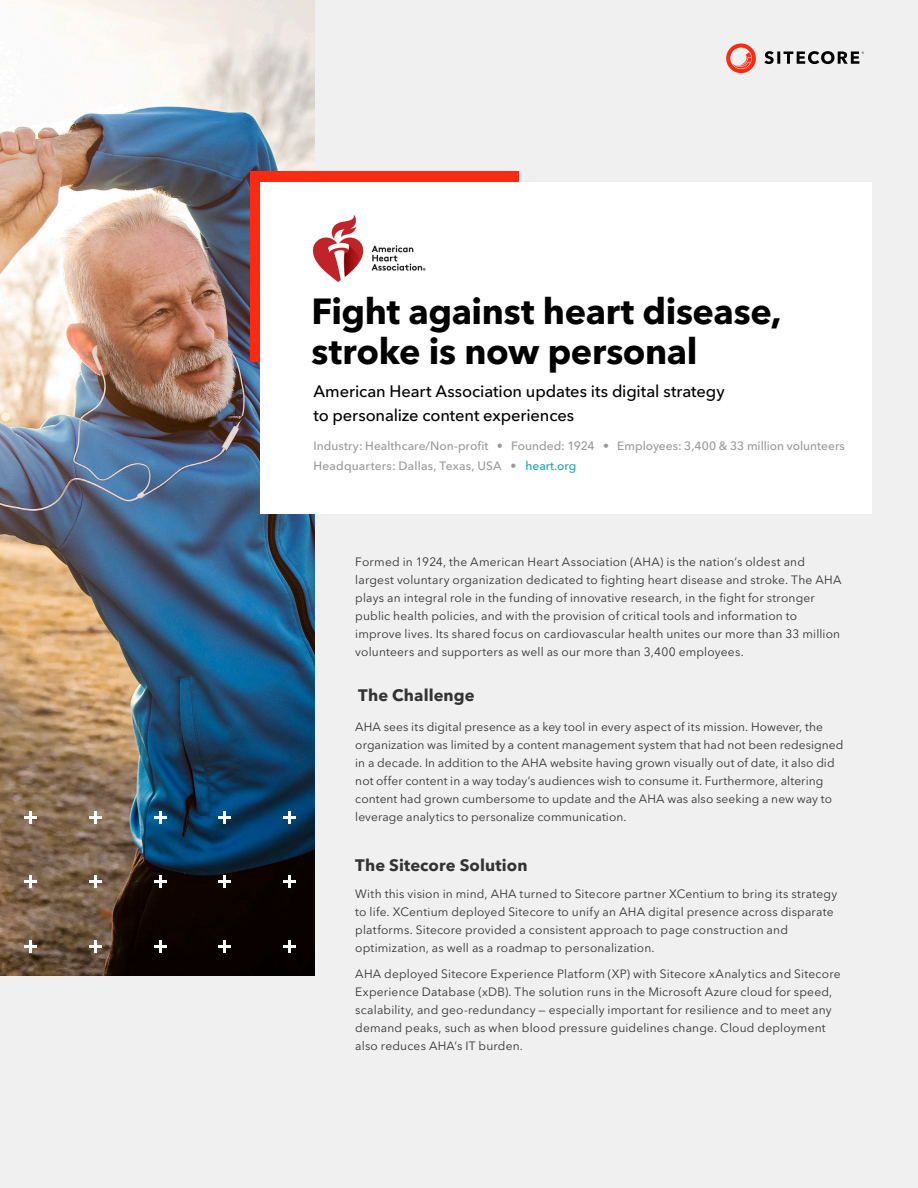
<style>
.page{position:relative;width:918px;height:1188px;background:#f0f0f0}
.page>*{position:absolute;margin:0;border:0;box-sizing:border-box;transform-origin:0 0}
.t1{font:700 36px/40.5px "Avenir Next LT Pro";letter-spacing:-.01em;color:#000}
.t2{font:500 16.5px/24px "Avenir Next LT Pro";letter-spacing:-.01em;color:#000}
.Body{font:700 16.5px "Avenir Next LT Pro";letter-spacing:.005em;color:#333}
.Body-2{font:12px/18px "Avenir Next LT Pro";letter-spacing:.015em;color:#333}
.Title_Stats{font:500 12px/20.2px "Avenir Next LT Pro";color:#999}
.s1{color:#1ca6a3}
</style>
<div class="page">
<img style="left:0;top:0;width:315px;height:976px">
<svg style="left:24px;top:811px;width:12px;height:12px"></svg>
<svg style="left:89px;top:811px;width:12px;height:12px"></svg>
<svg style="left:154px;top:811px;width:12px;height:12px"></svg>
<svg style="left:219px;top:811px;width:12px;height:12px"></svg>
<svg style="left:24px;top:875px;width:12px;height:12px"></svg>
<svg style="left:89px;top:875px;width:12px;height:12px"></svg>
<svg style="left:154px;top:875px;width:12px;height:12px"></svg>
<svg style="left:219px;top:875px;width:12px;height:12px"></svg>
<svg style="left:24px;top:940px;width:12px;height:12px"></svg>
<svg style="left:89px;top:940px;width:12px;height:12px"></svg>
<svg style="left:154px;top:940px;width:12px;height:12px"></svg>
<svg style="left:219px;top:940px;width:12px;height:12px"></svg>
<svg style="left:284px;top:811px;width:12px;height:12px"></svg>
<svg style="left:284px;top:875px;width:12px;height:12px"></svg>
<svg style="left:284px;top:940px;width:12px;height:12px"></svg>
<svg style="left:726px;top:44px;width:30px;height:29px"></svg>
<svg style="left:764px;top:51px;width:100px;height:13px"></svg>
<div style="left:250px;top:172px;width:268px;height:190px;background:#fe2911"></div>
<div style="left:261px;top:182px;width:611px;height:332px;background:#fff"></div>
<img style="left:312px;top:215px;width:114px;height:67px">
<p class="t1" style="left:311px;top:291px;width:472px">Fight against heart disease, stroke is now personal</p>
<p class="t2" style="left:314px;top:379px;width:413px">American Heart Association updates its digital strategy to personalize content experiences</p>
<p class="Title_Stats" style="left:314px;top:436px;width:533px">Industry: Healthcare/Non-profit • Founded: 1924 • Employees: 3,400 &amp; 33 million volunteers<br>Headquarters: Dallas, Texas, USA • <span class="s1">heart.org</span></p>
<p class="Body-2" style="left:355px;top:553px;width:488px">Formed in 1924, the American Heart Association (AHA) is the nation’s oldest and largest voluntary organization dedicated to fighting heart disease and stroke. The AHA plays an integral role in the funding of innovative research, in the fight for stronger public health policies, and with the provision of critical tools and information to improve lives. Its shared focus on cardiovascular health unites our more than 33 million volunteers and supporters as well as our more than 3,400 employees.</p>
<p class="Body" style="left:358px;top:685px;width:118px">The Challenge</p>
<p class="Body-2" style="left:355px;top:717px;width:490px">AHA sees its digital presence as a key tool in every aspect of its mission. However, the organization was limited by a content management system that had not been redesigned in a decade. In addition to the AHA website having grown visually out of date, it also did not offer content in a way today’s audiences wish to consume it. Furthermore, altering content had grown cumbersome to update and the AHA was also seeking a new way to leverage analytics to personalize communication.</p>
<p class="Body" style="left:355px;top:855px;width:174px">The Sitecore Solution</p>
<p class="Body-2" style="left:355px;top:885px;width:484px">With this vision in mind, AHA turned to Sitecore partner XCentium to bring its strategy to life. XCentium deployed Sitecore to unify an AHA digital presence across disparate platforms. Sitecore provided a consistent approach to page construction and optimization, as well as a roadmap to personalization.</p>
<p class="Body-2" style="left:355px;top:965px;width:487px">AHA deployed Sitecore Experience Platform (XP) with Sitecore xAnalytics and Sitecore Experience Database (xDB). The solution runs in the Microsoft Azure cloud for speed, scalability, and geo-redundancy — especially important for resilience and to meet any demand peaks, such as when blood pressure guidelines change. Cloud deployment also reduces AHA’s IT burden.</p>
</div>
